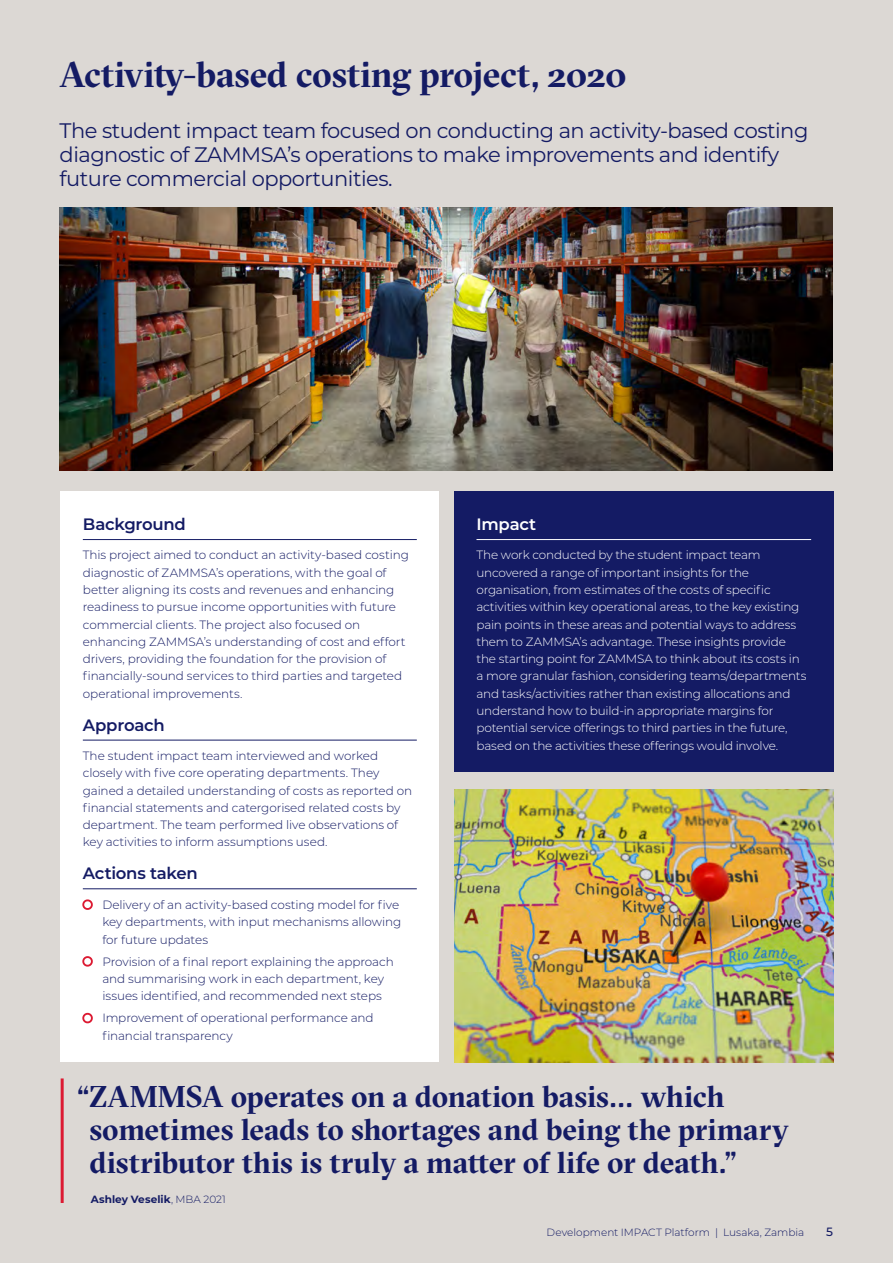
<style>
.page{position:relative;width:893px;height:1263px;background:#dcd8d4}
.page>*{position:absolute;margin:0;border:0;box-sizing:border-box;transform-origin:0 0}
.H1a{font:700 36px "GT Sectra Fine";letter-spacing:-.01em;color:#141b64}
.Quote_feature{font:700 30px/33px "GT Sectra Fine";letter-spacing:-.005em;color:#141b64}
.Standfirst{font:21px/24.2px "Montserrat";letter-spacing:-.025em;color:#141b64}
.H3_rule{font:600 16.5px "Montserrat";letter-spacing:-.015em;color:#141b64}
.H3_rule-2{font:600 16.5px "Montserrat";letter-spacing:-.015em;color:#fff}
.Body_brochure{font:300 12px/17.2px "Montserrat";letter-spacing:-.005em;color:#141b64}
.Body_brochure-2{font:300 12px/17.2px "Montserrat";letter-spacing:-.015em;color:#fff}
.t1{font:500 12px "Montserrat";color:#141b64}
.t2{font:300 10.5px "Montserrat";color:#141b64}
.Quote_Source{font:700 10.5px "Montserrat";letter-spacing:.005em;color:#141b64}
.s1{color:#dc1a32}
.s2{font-weight:300}
</style>
<div class="page">
<div style="left:454px;top:492px;width:380px;height:280px;background:#141b64"></div>
<hr style="left:476px;top:539px;width:335px;height:1px;background:#fff">
<img style="left:60px;top:207px;width:773px;height:263px">
<img style="left:454px;top:789px;width:380px;height:273px">
<hr style="left:61px;top:1078px;width:3px;height:125px;background:#dc1a32">
<div style="left:60px;top:492px;width:379px;height:570px;background:#fff"></div>
<hr style="left:83px;top:539px;width:334px;height:1px;background:#141b64">
<hr style="left:83px;top:740px;width:334px;height:1px;background:#141b64">
<hr style="left:83px;top:888px;width:334px;height:1px;background:#141b64">
<p class="H1a" style="left:60px;top:53px;width:569px">Activity-based costing project, 2020</p>
<p class="Standfirst" style="left:60px;top:118px;width:750px">The student impact team focused on conducting an activity-based costing diagnostic of ZAMMSA’s operations to make improvements and identify future commercial opportunities.</p>
<p class="H3_rule" style="left:83px;top:513px;width:105px">Background</p>
<p class="Body_brochure" style="left:83px;top:546px;width:328px">This project aimed to conduct an activity-based costing diagnostic of ZAMMSA’s operations, with the goal of better aligning its costs and revenues and enhancing readiness to pursue income opportunities with future commercial clients. The project also focused on enhancing ZAMMSA’s understanding of cost and effort drivers, providing the foundation for the provision of financially-sound services to third parties and targeted operational improvements.</p>
<p class="H3_rule" style="left:83px;top:713px;width:84px">Approach</p>
<p class="Body_brochure" style="left:83px;top:747px;width:331px">The student impact team interviewed and worked closely with five core operating departments. They gained a detailed understanding of costs as reported on financial statements and catergorised related costs by department. The team performed live observations of key activities to inform assumptions used.</p>
<p class="H3_rule" style="left:83px;top:862px;width:117px">Actions taken</p>
<p class="Body_brochure" style="left:102px;top:895px;width:301px;text-indent:-20px"><span class="s1">●</span> Delivery of an activity-based costing model for five key departments, with input mechanisms allowing for future updates</p>
<p class="Body_brochure" style="left:102px;top:952px;width:293px;text-indent:-20px"><span class="s1">●</span> Provision of a final report explaining the approach and summarising work in each department, key issues identified, and recommended next steps</p>
<p class="Body_brochure" style="left:102px;top:1009px;width:273px;text-indent:-20px"><span class="s1">●</span> Improvement of operational performance and financial transparency</p>
<p class="H3_rule-2" style="left:476px;top:513px;width:61px">Impact</p>
<p class="Body_brochure-2" style="left:476px;top:546px;width:331px">The work conducted by the student impact team uncovered a range of important insights for the organisation, from estimates of the costs of specific activities within key operational areas, to the key existing pain points in these areas and potential ways to address them to ZAMMSA’s advantage. These insights provide the starting point for ZAMMSA to think about its costs in a more granular fashion, considering teams/departments and tasks/activities rather than existing allocations and understand how to build-in appropriate margins for potential service offerings to third parties in the future, based on the activities these offerings would involve.</p>
<p class="Quote_feature" style="left:89px;top:1080px;width:701px;text-indent:-12px">“ZAMMSA operates on a donation basis… which sometimes leads to shortages and being the primary distributor this is truly a matter of life or death.”</p>
<p class="Quote_Source" style="left:91px;top:1192px;width:137px">Ashley Veselik<span class="s2">, MBA 2021</span></p>
<p class="t2" style="left:547px;top:1225px;width:259px">Development IMPACT Platform | Lusaka, Zambia</p>
<p class="t1" style="left:826px;top:1223px;width:8px">5</p>
</div>
